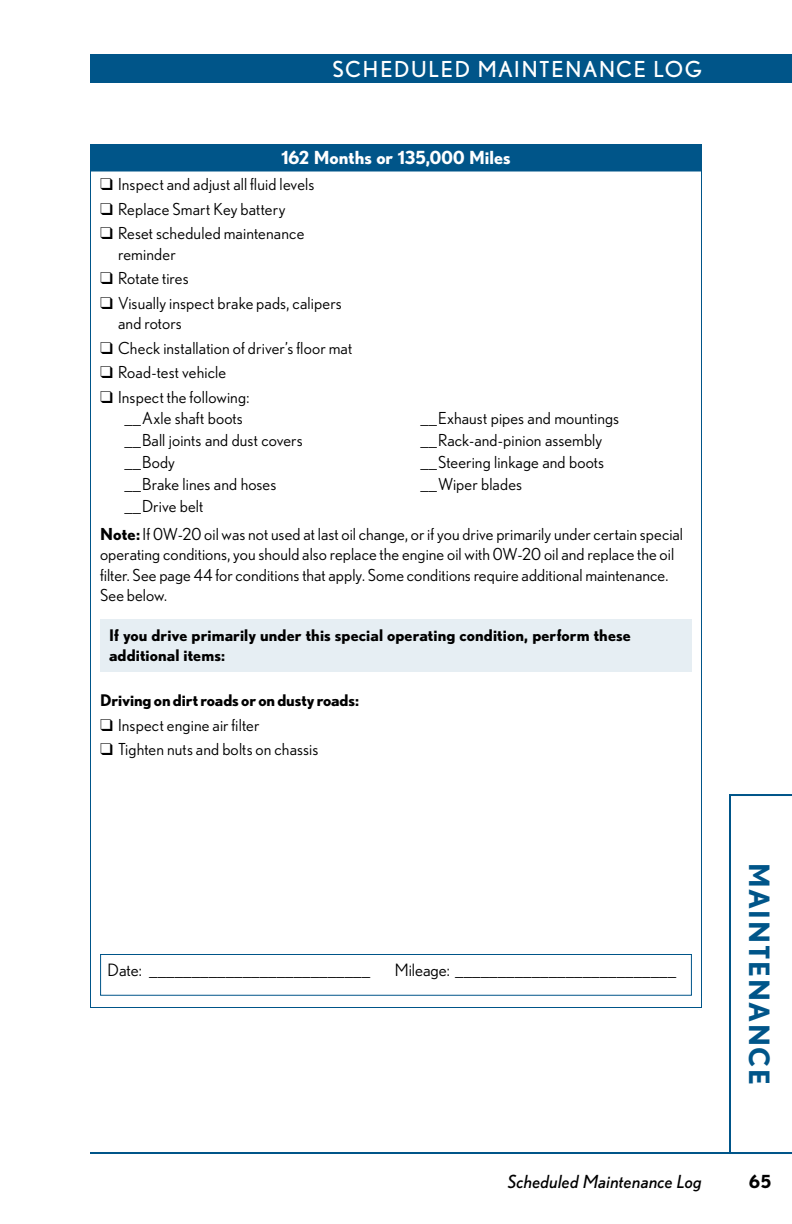
<style>
.page{position:relative;width:792px;height:1224px;background:#fff}
.page>*{position:absolute;margin:0;border:0;box-sizing:border-box;transform-origin:0 0}
.t1{font:700 28px "Nobel";letter-spacing:.06em;color:#005589}
.t2{font:22px "Nobel";letter-spacing:.085em;color:#fff}
.t3{font:italic 18px "Nobel";letter-spacing:.015em;color:#000}
.t4{font:700 18px "Nobel";color:#fff}
.t5{font:700 18px "Nobel";color:#000}
.t6{font:17px "Nobel";color:#000}
.t7{font:16.4px/22px "Nobel";letter-spacing:.01em;color:#000}
.t8{font:700 16px/20.4px "Nobel";letter-spacing:.005em;color:#000}
.s1{font-weight:700}
</style>
<div class="page">
<svg style="left:729px;top:794px;width:63px;height:358px"></svg>
<div style="left:90px;top:54px;width:702px;height:29px;background:#005589"></div>
<hr style="left:90px;top:1152px;width:702px;height:2px;background:#005589">
<div style="left:100px;top:619px;width:592px;height:53px;background:#e6eef3"></div>
<div style="left:90px;top:144px;width:612px;height:27px;background:#005589"></div>
<div style="left:90px;top:144px;width:612px;height:28px;border:1px solid #005589"></div>
<div style="left:100px;top:954px;width:592px;height:42px;border:1px solid #005589"></div>
<h2 class="t2" style="left:332px;top:57px;width:371px">SCHEDULED MAINTENANCE LOG</h2>
<p class="t4" style="left:281px;top:147px;width:231px">162 Months or 135,000 Miles</p>
<p class="t7" style="left:100px;top:173px;width:216px">❑ Inspect and adjust all fluid levels</p>
<p class="t7" style="left:100px;top:198px;width:187px">❑ Replace Smart Key battery</p>
<p class="t7" style="left:118px;top:223px;width:188px;line-height:20.4px;text-indent:-18px">❑ Reset scheduled maintenance reminder</p>
<p class="t7" style="left:100px;top:267px;width:90px">❑ Rotate tires</p>
<p class="t7" style="left:118px;top:292px;width:225px;line-height:20.4px;text-indent:-18px">❑ Visually inspect brake pads, calipers and rotors</p>
<p class="t7" style="left:100px;top:337px;width:254px">❑ Check installation of driver’s floor mat</p>
<p class="t7" style="left:100px;top:361px;width:128px">❑ Road-test vehicle</p>
<p class="t7" style="left:125px;top:385px;width:180px;text-indent:-25px">❑ Inspect the following:<br>__Axle shaft boots<br>__Ball joints and dust covers __Body<br>__Brake lines and hoses __Drive belt</p>
<p class="t7" style="left:100px;top:524px;width:585px;line-height:20.4px"><span class="s1">Note:</span> If 0W-20 oil was not used at last oil change, or if you drive primarily under certain special operating conditions, you should also replace the engine oil with 0W-20 oil and replace the oil filter. See page 44 for conditions that apply. Some conditions require additional maintenance.<br>See below.</p>
<p class="t8" style="left:109px;top:625px;width:523px">If you drive primarily under this special operating condition, perform these additional items:</p>
<p class="t8" style="left:100px;top:690px;width:261px">Driving on dirt roads or on dusty roads:</p>
<p class="t7" style="left:100px;top:713px;width:161px">❑ Inspect engine air filter</p>
<p class="t7" style="left:100px;top:738px;width:220px">❑ Tighten nuts and bolts on chassis</p>
<p class="t7" style="left:421px;top:407px;width:200px">__Exhaust pipes and mountings __Rack-and-pinion assembly __Steering linkage and boots __Wiper blades</p>
<p class="t6" style="left:108px;top:960px;width:264px">Date: __________________________</p>
<p class="t6" style="left:395px;top:960px;width:283px">Mileage: __________________________</p>
<h1 class="t1" style="left:776px;top:863px;width:224px;rotate:90deg">Maintenance</h1>
<p class="t3" style="left:508px;top:1171px;width:196px">Scheduled Maintenance Log</p>
<p class="t5" style="left:749px;top:1171px;width:24px">65</p>
</div>
